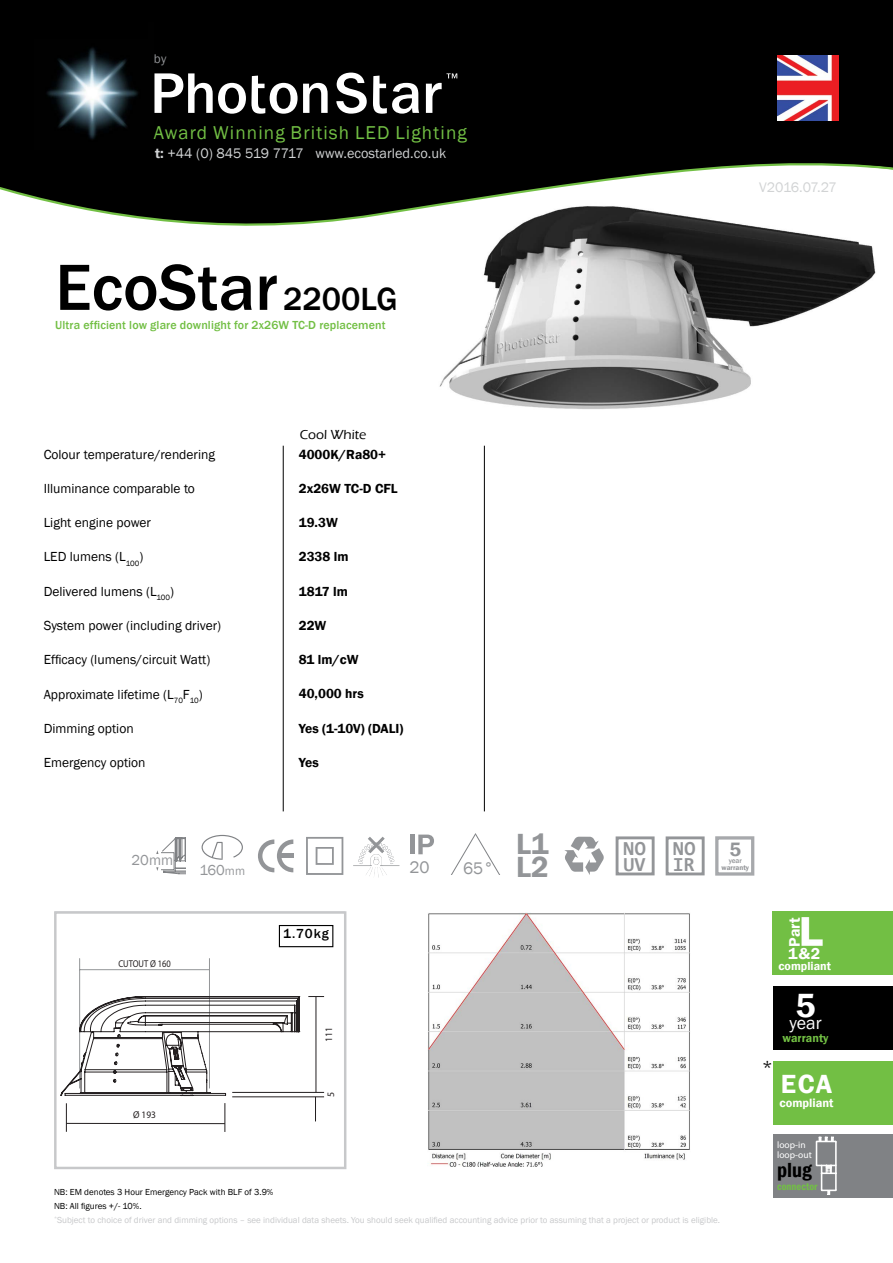
<style>
.page{position:relative;width:893px;height:1263px;background:#fff}
.page>*{position:absolute;margin:0;border:0;box-sizing:border-box;transform-origin:0 0}
.t1{font:500 67.5px "Franklin Gothic";color:#000}
.t2{font:600 30px/23.1px "Franklin Gothic";color:#939598}
.t3{font:600 27px "Franklin Gothic";color:#fff}
.t4{font:600 condensed 21px "Franklin Gothic";color:#000}
.t5{font:700 20.1px "Consolas";letter-spacing:.01em;color:#939598}
.t6{font:600 19.95px "Franklin Gothic";color:#939598}
.t7{font:19.2px "Franklin Gothic";letter-spacing:.06em;color:#72bf44}
.t8{font:18px "Franklin Gothic";color:#fff}
.t9{font:18px "Franklin Gothic";color:#000}
.t10{font:17.25px "Franklin Gothic";color:#939598}
.t11{font:600 16.2px "Franklin Gothic";color:#fff}
.t12{font:600 15.75px "Franklin Gothic";color:#fff}
.t13{font:14.85px "Franklin Gothic";color:#939598}
.t14{font:14.25px "Franklin Gothic";color:#d1d3d4}
.t15{font:14.25px "Franklin Gothic";letter-spacing:-.035em;color:#d1d3d4}
.t16{font:13.5px "Franklin Gothic";color:#000}
.t17{font:600 13.5px "Franklin Gothic";color:#000}
.t18{font:500 13.5px "Eras ITC";color:#000}
.t19{font:500 13.5px "Franklin Gothic";color:#000}
.t20{font:12.9px "Franklin Gothic";color:#939598}
.t21{font:600 12.3px "Franklin Gothic";color:#fff}
.t22{font:500 12px "Franklin Gothic";letter-spacing:.01em;color:#72bf44}
.t23{font:600 12px "Franklin Gothic";color:#fff}
.t24{font:600 12px "Franklin Gothic";color:#72bf44}
.t25{font:600 condensed 10.5px "Franklin Gothic";color:#72bf44}
.t26{font:9.9px "Franklin Gothic IT Cby BT";color:#231f20;scale:.86 1}
.t27{font:9.9px "Franklin Gothic IT Cby BT";color:#231f20}
.t28{font:9.9px "Franklin Gothic IT Cby BT";color:#231f20;scale:.94 1}
.t29{font:9.45px/10.5px "Myriad Pro";color:#fff}
.t30{font:9px "Franklin Gothic";color:#c7c8ca}
.t31{font:9px "Franklin Gothic";color:#000}
.t32{font:600 7.2px "Franklin Gothic";color:#939598}
.t33{font:500 7.2px "Franklin Gothic";color:#939598}
.s1{font-weight:600}
.s2{font-size:33px}
.s3{font-size:12.45px}
</style>
<div class="page">
<img style="left:439px;top:268px;width:437px;height:141px">
<svg style="left:0;top:187px;width:875px;height:78px"></svg>
<div style="left:0;top:36px;width:893px;height:151px;background:#000"></div>
<div style="left:0;top:0;width:893px;height:36px;background:#000"></div>
<img style="left:778px;top:56px;width:61px;height:65px">
<img style="left:34px;top:39px;width:116px;height:111px">
<div style="left:149px;top:22px;width:320px;height:103px;background:#000"></div>
<svg style="left:154px;top:73px;width:174px;height:41px"></svg>
<svg style="left:373px;top:76px;width:46px;height:38px"></svg>
<svg style="left:336px;top:73px;width:31px;height:41px"></svg>
<svg style="left:426px;top:73px;width:31px;height:40px"></svg>
<hr style="left:283px;top:446px;width:1px;height:365px;background:#000">
<hr style="left:484px;top:446px;width:1px;height:365px;background:#000">
<div style="left:773px;top:911px;width:120px;height:64px;background:#72bf44"></div>
<div style="left:774px;top:986px;width:119px;height:64px;background:#000"></div>
<div style="left:774px;top:1061px;width:119px;height:63px;background:#72bf44"></div>
<div style="left:774px;top:1134px;width:119px;height:64px;background:#808285"></div>
<svg style="left:815px;top:1136px;width:22px;height:59px"></svg>
<hr style="left:79px;top:958px;width:1px;height:130px;background:#939597">
<hr style="left:209px;top:958px;width:1px;height:130px;background:#939597">
<hr style="left:80px;top:969px;width:129px;height:1px;background:#939597">
<svg style="left:60px;top:996px;width:240px;height:101px"></svg>
<hr style="left:232px;top:1092px;width:92px;height:1px;background:#231f20">
<hr style="left:316px;top:996px;width:1px;height:96px;background:#231f20">
<svg style="left:308px;top:996px;width:16px;height:1px"></svg>
<hr style="left:232px;top:1096px;width:92px;height:1px;background:#231f20">
<svg style="left:315px;top:1097px;width:1px;height:24px"></svg>
<svg style="left:66px;top:1103px;width:1px;height:29px"></svg>
<svg style="left:225px;top:1103px;width:1px;height:29px"></svg>
<hr style="left:66px;top:1123px;width:159px;height:1px;background:#231f20">
<div style="left:54px;top:911px;width:292px;height:258px;border:2px solid #c7c8ca"></div>
<div style="left:279px;top:925px;width:54px;height:22px;border:1px solid #000"></div>
<img style="left:427px;top:912px;width:263px;height:254px">
<svg style="left:451px;top:833px;width:49px;height:42px"></svg>
<svg style="left:201px;top:834px;width:42px;height:26px"></svg>
<svg style="left:156px;top:837px;width:30px;height:37px"></svg>
<div style="left:616px;top:836px;width:39px;height:39px;border:3px solid #939598"></div>
<svg style="left:306px;top:837px;width:37px;height:38px"></svg>
<svg style="left:564px;top:837px;width:40px;height:38px"></svg>
<hr style="left:410px;top:834px;width:4px;height:20px;background:#939598">
<svg style="left:418px;top:834px;width:16px;height:20px"></svg>
<svg style="left:258px;top:839px;width:35px;height:33px"></svg>
<hr style="left:279px;top:854px;width:14px;height:4px;background:#939598">
<div style="left:715px;top:836px;width:39px;height:40px;border:3px solid #a7a9ac"></div>
<div style="left:666px;top:836px;width:39px;height:39px;border:3px solid #939598"></div>
<img style="left:360px;top:837px;width:28px;height:18px">
<p class="t20" style="left:154px;top:51px;width:14px">by</p>
<h3 class="t7" style="left:154px;top:120px;width:314px">Award Winning British LED Lighting</h3>
<p class="t14" style="left:155px;top:144px;width:293px"><span class="s1">t:</span> +44 (0) 845 519 7717 www.ecostarled.co.uk</p>
<h1 class="t1" style="left:55px;top:246px;width:344px">EcoStar <span class="s2">2200LG</span></h1>
<p class="t22" style="left:55px;top:317px;width:332px">Ultra efficient low glare downlight for 2x26W TC-D replacement</p>
<p class="t15" style="left:759px;top:178px;width:79px">V2016.07.27</p>
<p class="t16" style="left:44px;top:446px;width:173px">Colour temperature/rendering</p>
<p class="t16" style="left:44px;top:480px;width:153px">Illuminance comparable to</p>
<p class="t16" style="left:44px;top:514px;width:109px">Light engine power</p>
<p class="t16" style="left:44px;top:549px;width:101px">LED lumens (L<sub>100</sub>)</p>
<p class="t16" style="left:44px;top:583px;width:132px">Delivered lumens (L<sub>100</sub>)</p>
<p class="t16" style="left:44px;top:617px;width:179px">System power (including driver)</p>
<p class="t16" style="left:44px;top:651px;width:168px">Efficacy (lumens/circuit Watt)</p>
<p class="t16" style="left:44px;top:686px;width:161px">Approximate lifetime (L<sub>70</sub>F<sub>10</sub>)</p>
<p class="t16" style="left:44px;top:720px;width:92px">Dimming option</p>
<p class="t16" style="left:44px;top:754px;width:103px">Emergency option</p>
<p class="t18" style="left:300px;top:427px;width:68px">Cool White</p>
<p class="t17" style="left:299px;top:446px;width:89px">4000K/Ra80+</p>
<p class="t17" style="left:299px;top:480px;width:100px">2x26W TC-D CFL</p>
<p class="t17" style="left:299px;top:514px;width:40px">19.3W</p>
<p class="t17" style="left:299px;top:549px;width:51px">2338 lm</p>
<p class="t17" style="left:299px;top:583px;width:51px">1817 lm</p>
<p class="t17" style="left:299px;top:617px;width:29px">22W</p>
<p class="t17" style="left:299px;top:651px;width:61px">81 lm/cW</p>
<p class="t17" style="left:299px;top:686px;width:66px">40,000 hrs</p>
<p class="t17" style="left:299px;top:720px;width:106px">Yes (1-10V) (DALI)</p>
<p class="t17" style="left:299px;top:754px;width:21px">Yes</p>
<p class="t13" style="left:132px;top:851px;width:43px">20mm</p>
<h2 class="t2" style="left:516px;top:832px;width:34px">L1<br>L2</h2>
<h3 class="t5" style="left:623px;top:835px;width:24px">NO</h3>
<h3 class="t5" style="left:673px;top:835px;width:24px">NO</h3>
<h3 class="t6" style="left:729px;top:837px;width:13px">5</h3>
<h3 class="t5" style="left:673px;top:851px;width:23px">IR</h3>
<p class="t10" style="left:409px;top:857px;width:22px">20</p>
<h3 class="t5" style="left:623px;top:851px;width:23px">UV</h3>
<p class="t33" style="left:729px;top:856px;width:15px">year</p>
<p class="t13" style="left:199px;top:861px;width:47px">160<span class="s3">mm</span></p>
<p class="t10" style="left:463px;top:857px;width:32px">65°</p>
<p class="t32" style="left:721px;top:863px;width:29px">warranty</p>
<p class="t26" style="left:118px;top:957px;width:62px">CUTOUT Ø 160</p>
<p class="t28" style="left:133px;top:1109px;width:26px">Ø 193</p>
<p class="t19" style="left:283px;top:925px;width:47px">1.70kg</p>
<p class="t27" style="left:323px;top:1042px;width:17px;rotate:-90deg">111</p>
<p class="t27" style="left:325px;top:1097px;width:7px;rotate:-90deg">5</p>
<p class="t31" style="left:54px;top:1186px;width:221px">NB: EM denotes 3 Hour Emergency Pack with BLF of 3.9%</p>
<p class="t31" style="left:54px;top:1200px;width:89px">NB: All figures +/- 10%.</p>
<p class="t30" style="left:54px;top:1214px;width:668px"><sup>*</sup>Subject to choice of driver and dimming options – see individual data sheets. You should seek qualified accounting advice prior to assuming that a project or product is eligible.</p>
<p class="t12" style="left:785px;top:947px;width:31px;rotate:-90deg">Part</p>
<p class="t11" style="left:788px;top:943px;width:34px">1&amp;2</p>
<h3 class="t8" style="left:790px;top:1012px;width:34px">year<sup>5</sup></h3>
<p class="t24" style="left:783px;top:1030px;width:47px">warranty</p>
<p class="t23" style="left:778px;top:959px;width:54px">compliant</p>
<h3 class="t9" style="left:762px;top:1056px;width:12px">*</h3>
<h3 class="t3" style="left:781px;top:1068px;width:53px">ECA</h3>
<p class="t21" style="left:779px;top:1095px;width:56px">compliant</p>
<p class="t29" style="left:777px;top:1139px;width:36px">loop-in loop-out</p>
<h3 class="t4" style="left:777px;top:1156px;width:36px">plug</h3>
<p class="t25" style="left:777px;top:1179px;width:42px">connector</p>
</div>
